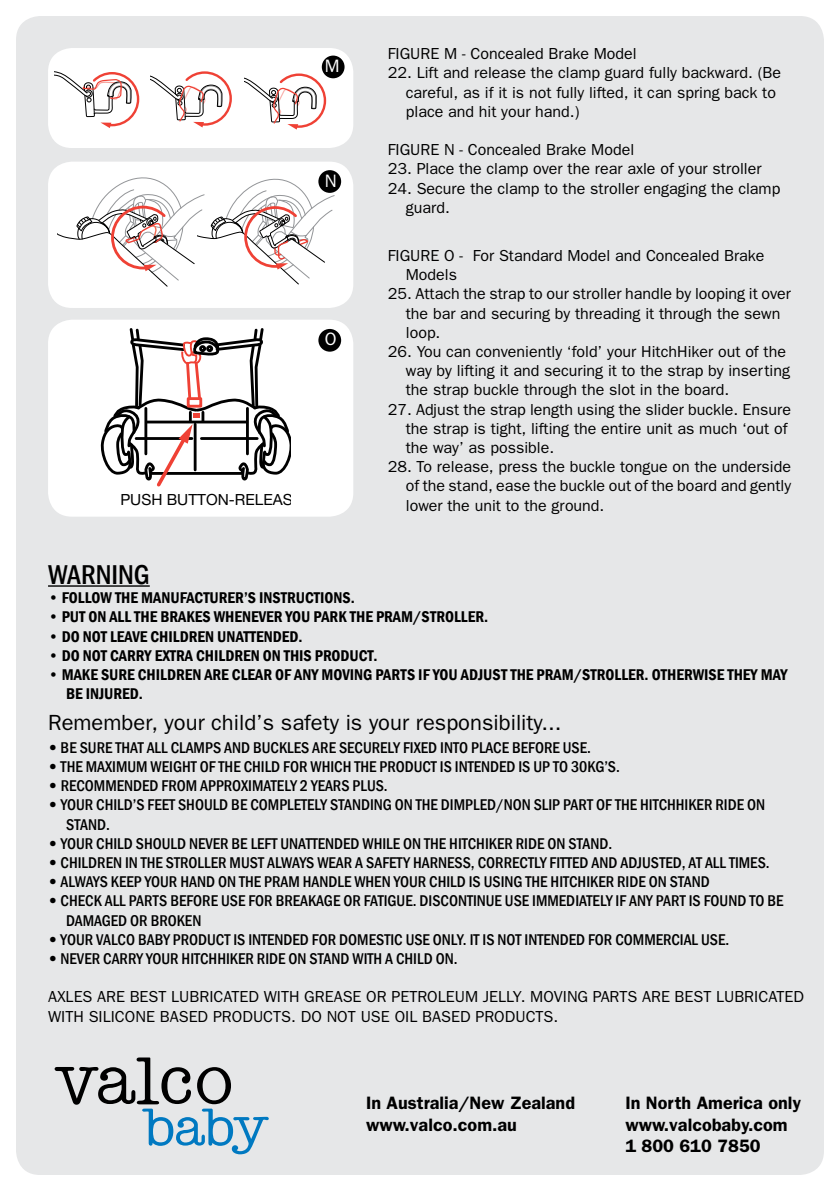
<style>
.page{position:relative;width:840px;height:1191px;background:#fff}
.page>*{position:absolute;margin:0;border:0;box-sizing:border-box;transform-origin:0 0}
.t1{font:500 condensed 28px "Franklin Gothic";color:#000}
.t2{font:22px "Franklin Gothic";color:#000}
.t3{font:600 18px/21.6px "Franklin Gothic";color:#000}
.t4{font:18px "Franklin Gothic";color:#fff}
.t5{font:16px/19.2px "Franklin Gothic";color:#000}
.t6{font:500 condensed 16px "Franklin Gothic";color:#000}
.t7{font:600 condensed 16px/19.2px "Franklin Gothic";color:#000}
.t8{font:15.4px "Helvetica Neue";color:#000}
.s1{font-weight:400;font-stretch:normal}
</style>
<div class="page">
<div style="left:16px;top:16px;width:807px;height:1159px;background:#e6e7e8;border-radius:24px"></div>
<hr style="left:48px;top:585px;width:102px;height:2px;background:#000">
<div style="left:48px;top:162px;width:305px;height:146px;background:#fff;border-radius:24px"></div>
<div style="left:48px;top:48px;width:305px;height:100px;background:#fff;border-radius:24px"></div>
<div style="left:48px;top:320px;width:305px;height:196px;background:#fff;border-radius:24px"></div>
<svg style="left:100px;top:329px;width:190px;height:158px"></svg>
<svg style="left:55px;top:1057px;width:213px;height:97px"></svg>
<svg style="left:58px;top:177px;width:277px;height:110px"></svg>
<svg style="left:55px;top:71px;width:85px;height:57px"></svg>
<svg style="left:151px;top:71px;width:81px;height:56px"></svg>
<svg style="left:244px;top:73px;width:83px;height:57px"></svg>
<div style="left:321px;top:56px;width:23px;height:22px;background:#000;border-radius:50%"></div>
<div style="left:318px;top:170px;width:23px;height:23px;background:#000;border-radius:50%"></div>
<div style="left:318px;top:329px;width:23px;height:23px;background:#000;border-radius:50%"></div>
<p class="t4" style="left:325px;top:56px;width:16px">M</p>
<p class="t4" style="left:324px;top:170px;width:13px">N</p>
<p class="t4" style="left:324px;top:329px;width:13px">O</p>
<p class="t8" style="left:120px;top:491px;width:183px">PUSH BUTTON-RELEASE</p>
<p class="t5" style="left:387px;top:44px;width:250px">FIGURE M - Concealed Brake Model</p>
<p class="t5" style="left:405px;top:63px;width:376px;text-indent:-18px">22. Lift and release the clamp guard fully backward. (Be careful, as if it is not fully lifted, it can spring back to place and hit your hand.)</p>
<p class="t5" style="left:387px;top:140px;width:248px">FIGURE N - Concealed Brake Model</p>
<p class="t5" style="left:387px;top:159px;width:375px">23. Place the clamp over the rear axle of your stroller</p>
<p class="t5" style="left:405px;top:178px;width:376px;text-indent:-18px">24. Secure the clamp to the stroller engaging the clamp guard.</p>
<p class="t5" style="left:405px;top:245px;width:360px;text-indent:-18px">FIGURE O - For Standard Model and Concealed Brake<br>Models</p>
<p class="t5" style="left:405px;top:284px;width:386px;text-indent:-18px">25. Attach the strap to our stroller handle by looping it over the bar and securing by threading it through the sewn loop.</p>
<p class="t5" style="left:405px;top:341px;width:385px;text-indent:-18px">26. You can conveniently ‘fold’ your HitchHiker out of the way by lifting it and securing it to the strap by inserting the strap buckle through the slot in the board.</p>
<p class="t5" style="left:405px;top:399px;width:386px;text-indent:-18px">27. Adjust the strap length using the slider buckle. Ensure the strap is tight, lifting the entire unit as much ‘out of the way’ as possible.</p>
<p class="t5" style="left:405px;top:457px;width:386px;text-align:justify;text-indent:-18px">28. To release, press the buckle tongue on the underside of the stand, ease the buckle out of the board and gently lower the unit to the ground.</p>
<h1 class="t1" style="left:48px;top:556px;width:103px">WARNING</h1>
<p class="t7" style="left:48px;top:588px;width:308px">• FOLLOW THE MANUFACTURER’S INSTRUCTIONS.</p>
<p class="t7" style="left:48px;top:607px;width:441px">• PUT ON ALL THE BRAKES WHENEVER YOU PARK THE PRAM/STROLLER.</p>
<p class="t7" style="left:48px;top:626px;width:256px">• DO NOT LEAVE CHILDREN UNATTENDED.</p>
<p class="t7" style="left:48px;top:645px;width:276px">• DO NOT CARRY EXTRA CHILDREN ON THIS PRODUCT</p>
<p class="t7" style="left:373px;top:645px;width:6px">.</p>
<p class="t7" style="left:66px;top:665px;width:722px;text-indent:-18px">• MAKE SURE CHILDREN ARE CLEAR OF ANY MOVING PARTS IF YOU ADJUST THE PRAM/STROLLER. OTHERWISE THEY MAY<br>BE INJURED.</p>
<h2 class="t2" style="left:48px;top:709px;width:514px">Remember, your child’s safety is your responsibility...</h2>
<p class="t6" style="left:48px;top:737px;width:544px"><span class="s1">•</span> BE SURE THAT ALL CLAMPS AN D BUCKLES ARE SECURELY FIXED INTO PLACE BEFORE USE.</p>
<p class="t6" style="left:48px;top:756px;width:573px"><span class="s1">•</span> THE MAXIMUM WEIGHT OF THE CHILD FOR WHICH THE PRODUCT IS INTENDED IS UP TO 30KG’S.</p>
<p class="t6" style="left:48px;top:775px;width:32px"><span class="s1">•</span> RECOMME</p>
<p class="t6" style="left:124px;top:775px;width:18px">NDED</p>
<p class="t6" style="left:161px;top:775px;width:117px">FROM APPROXIMATELY</p>
<p class="t6" style="left:300px;top:775px;width:62px">2 YEARS PLUS</p>
<p class="t6" style="left:384px;top:775px;width:5px">.</p>
<p class="t6" style="left:48px;top:794px;width:108px"><span class="s1">•</span>YOUR CHILD’SFEET</p>
<p class="t6" style="left:178px;top:794px;width:10px">SHOULD</p>
<p class="t6" style="left:231px;top:794px;width:28px">BE COMPLETELY</p>
<p class="t6" style="left:330px;top:794px;width:133px">STANDING ON THE DIMPLED</p>
<p class="t6" style="left:496px;top:794px;width:166px">/NON SLIP PART OF THE HITCHH</p>
<p class="t6" style="left:684px;top:794px;width:82px">IKER RIDE ON</p>
<p class="t6" style="left:66px;top:813px;width:45px">STAND.</p>
<p class="t6" style="left:48px;top:833px;width:97px"><span class="s1">•</span>YOUR CHILD SHOULD</p>
<p class="t6" style="left:189px;top:833px;width:70px">NEVER BE LEFT</p>
<p class="t6" style="left:280px;top:833px;width:63px">UNATTENDED</p>
<p class="t6" style="left:362px;top:833px;width:251px">WHILE ON THE HITCHIKER RIDE ON STAND.</p>
<p class="t6" style="left:48px;top:852px;width:149px"><span class="s1">•</span>CHILDREN IN THE STROLLE</p>
<p class="t6" style="left:218px;top:852px;width:21px">R MUST</p>
<p class="t6" style="left:267px;top:852px;width:123px">ALWAYS WEAR A SAFETY</p>
<p class="t6" style="left:413px;top:852px;width:107px">HARNESS, CORRECTLY</p>
<p class="t6" style="left:549px;top:852px;width:19px">FITTED</p>
<p class="t6" style="left:591px;top:852px;width:60px">AND ADJUSTED</p>
<p class="t6" style="left:681px;top:852px;width:89px">, AT ALL TIMES.</p>
<p class="t6" style="left:48px;top:871px;width:72px"><span class="s1">•</span> ALWAYS KEEP</p>
<p class="t6" style="left:145px;top:871px;width:564px">YOUR HAND ON THE PRAM HANDLE WHEN YOUR CHILD IS USING THE HITCHIKER RIDE ON STAND</p>
<p class="t6" style="left:48px;top:890px;width:22px"><span class="s1">•</span>CHECK</p>
<p class="t6" style="left:105px;top:890px;width:74px">ALL PARTS BEFO</p>
<p class="t6" style="left:202px;top:890px;width:344px">RE USE FOR BREAKAGE OR FATIGUE. DISCONTINUE USE IMMED</p>
<p class="t6" style="left:575px;top:890px;width:19px">IATELY</p>
<p class="t6" style="left:615px;top:890px;width:161px">IF ANY PART IS FOUND TO BE</p>
<p class="t6" style="left:66px;top:909px;width:137px">DAMAGED OR BROKEN</p>
<p class="t6" style="left:48px;top:929px;width:151px"><span class="s1">•</span>YOU R VALCO BABY PRODUCT</p>
<p class="t6" style="left:233px;top:929px;width:60px">IS INTENDED</p>
<p class="t6" style="left:312px;top:929px;width:37px">FO R DOMEST</p>
<p class="t6" style="left:390px;top:929px;width:179px">IC USE ONLY. IT IS NOT INTENDED</p>
<p class="t6" style="left:587px;top:929px;width:38px">FO R COMME</p>
<p class="t6" style="left:662px;top:929px;width:68px">RCIAL USE.</p>
<p class="t6" style="left:48px;top:948px;width:155px"><span class="s1">•</span> NEVER CARRY YOU R HITCHH</p>
<p class="t6" style="left:226px;top:948px;width:233px">IKER RIDE ON STAND WITH A CHILD ON.</p>
<p class="t5" style="left:48px;top:987px;width:757px">AXLES ARE BEST LUBRICATED WITH GREASE OR PETROLEUM JELLY. MOVING PARTS ARE BEST LUBRICATED<br>WITH SILICONE BASED PRODUCTS. DO NOT USE OIL BASED PRODUCTS.</p>
<p class="t3" style="left:366px;top:1091px;width:210px">In Australia/New Zealand www.valco.com.au</p>
<p class="t3" style="left:625px;top:1091px;width:177px">In North America only www.valcobaby.com<br>1 800 610 7850</p>
</div>
